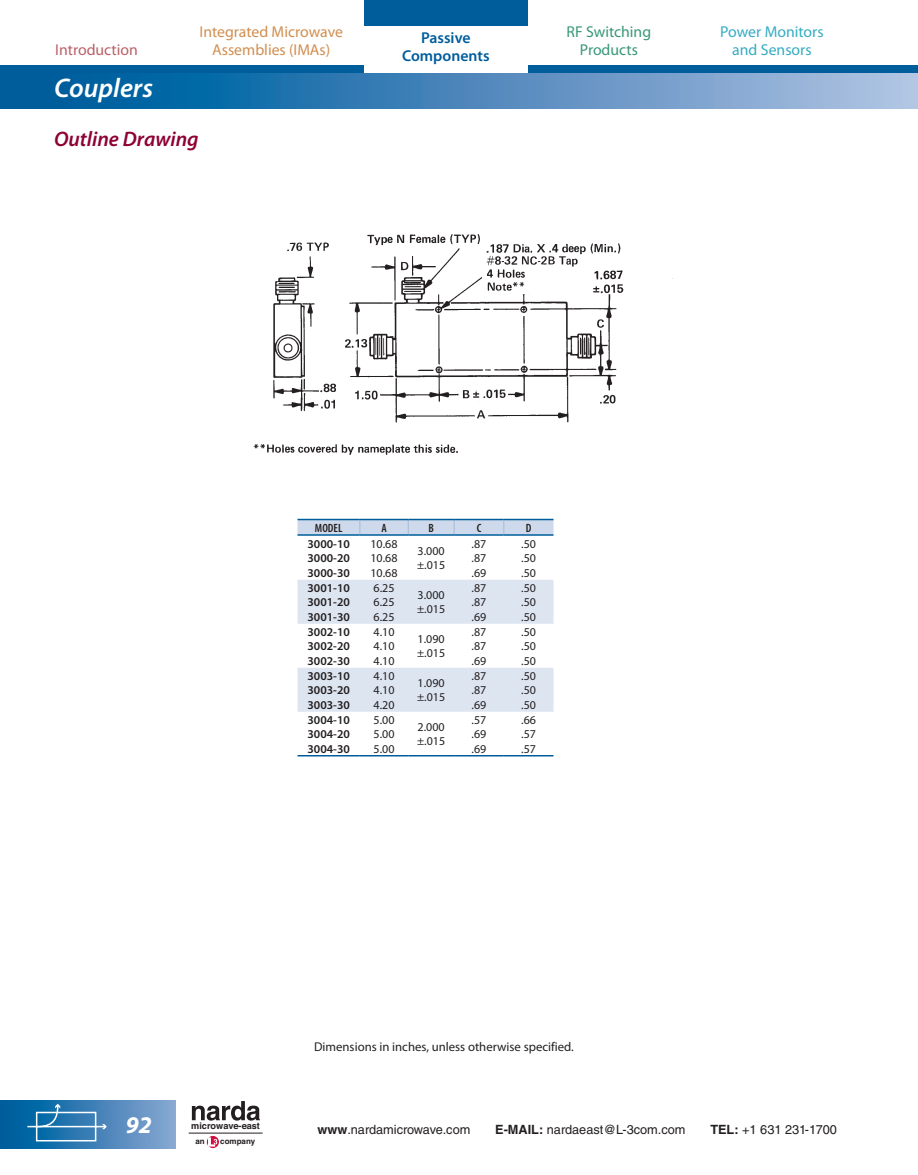
<style>
.page{position:relative;width:918px;height:1175px;background:#fff}
.page>*{position:absolute;margin:0;border:0;box-sizing:border-box;transform-origin:0 0}
.t1{font:italic 600 27px "Myriad Pro";color:#fff}
.t2{font:italic 700 24px "Myriad Pro";color:#fff}
.ST1-SubTitles1col{font:italic 600 21px "Myriad Pro";color:#8d0233}
.t3{font:15.75px/18px "Myriad Pro";color:#d28e50;text-align:center}
.t4{font:15.75px/18px "Myriad Pro";color:#34acc2;text-align:center}
.t5{font:15.75px "Myriad Pro";color:#389779}
.t6{font:600 15.75px/18px "Myriad Pro";color:#005d9c;text-align:center}
.t7{font:15.75px "Myriad Pro";color:#b96068}
.t8{font:12.75px "Helvetica LT Std";color:#231f20}
.NC-NotesCentered{font:12.75px "Myriad Pro";color:#231f20}
.TT8-TableText{font:12px/14.2px "Myriad Pro";color:#231f20;text-align:justify}
.TT8-TableText-2{font:600 12px/14.2px "Myriad Pro";color:#231f20;text-align:justify}
.TH8-TableHead{font:600 condensed 12px "Myriad Pro";color:#231f20}
.t9{font:700 9.15px "Helvetica";color:#231f20}
.t10{font:700 7.95px "Helvetica";color:#231f20}
.s1{font-weight:700}
</style>
<div class="page">
<svg style="left:0;top:73px;width:918px;height:35px;background:#4a88bb"></svg>
<div style="left:0;top:66px;width:918px;height:7px;background:#005d9c"></div>
<div style="left:0;top:1100px;width:176px;height:48px;background:linear-gradient(to right,#00589a,#88a5d1)"></div>
<hr style="left:189px;top:1132px;width:74px;height:1px;background:#231f20">
<svg style="left:192px;top:1101px;width:68px;height:19px"></svg>
<svg style="left:207px;top:1135px;width:12px;height:13px"></svg>
<svg style="left:208px;top:1137px;width:9px;height:9px"></svg>
<svg style="left:27px;top:1103px;width:80px;height:38px;background:#3f86b9"></svg>
<div style="left:364px;top:13px;width:163px;height:60px;background:#fff"></div>
<div style="left:364px;top:0;width:163px;height:26px;background:#005d9c"></div>
<img style="left:253px;top:234px;width:420px;height:221px">
<svg style="left:298px;top:711px;width:256px;height:1px"></svg>
<svg style="left:298px;top:580px;width:256px;height:131px"></svg>
<hr style="left:360px;top:534px;width:48px;height:2px;background:#005d9c">
<hr style="left:408px;top:534px;width:46px;height:2px;background:#005d9c">
<hr style="left:454px;top:534px;width:50px;height:2px;background:#005d9c">
<hr style="left:298px;top:534px;width:62px;height:2px;background:#005d9c">
<hr style="left:298px;top:755px;width:62px;height:1px;background:#005d9c">
<hr style="left:360px;top:755px;width:48px;height:1px;background:#005d9c">
<hr style="left:408px;top:755px;width:46px;height:1px;background:#005d9c">
<hr style="left:454px;top:755px;width:50px;height:1px;background:#005d9c">
<hr style="left:504px;top:755px;width:50px;height:1px;background:#005d9c">
<hr style="left:504px;top:534px;width:50px;height:2px;background:#005d9c">
<svg style="left:298px;top:519px;width:256px;height:16px;background:#b3c9e0"></svg>
<h3 class="t3" style="left:199px;top:22px;width:145px">Integrated Microwave<br>Assemblies (IMAs)</h3>
<h3 class="t5" style="left:567px;top:22px;width:86px">RF Switching</h3>
<h3 class="t6" style="left:402px;top:28px;width:89px">Passive<br>Components</h3>
<h3 class="t7" style="left:55px;top:40px;width:84px">Introduction</h3>
<h3 class="t5" style="left:580px;top:40px;width:60px">Products</h3>
<h1 class="t1" style="left:54px;top:71px;width:101px">Couplers</h1>
<p class="ST1-SubTitles1col" style="left:54px;top:125px;width:146px">Outline Drawing</p>
<h3 class="t4" style="left:720px;top:22px;width:105px">Power Monitors and Sensors</h3>
<p class="TH8-TableHead" style="left:315px;top:520px;width:29px">MODEL</p>
<p class="TH8-TableHead" style="left:381px;top:520px;width:7px">A</p>
<p class="TH8-TableHead" style="left:428px;top:520px;width:7px">B</p>
<p class="TH8-TableHead" style="left:477px;top:520px;width:6px">C</p>
<p class="TH8-TableHead" style="left:526px;top:520px;width:7px">D</p>
<p class="TT8-TableText-2" style="left:308px;top:536px;width:44px">3000-10<br>3000-20<br>3000-30</p>
<p class="TT8-TableText" style="left:371px;top:536px;width:29px">10.68<br>10.68<br>10.68</p>
<p class="TT8-TableText" style="left:417px;top:544px;width:30px">3.000 ±.015</p>
<p class="TT8-TableText" style="left:472px;top:536px;width:16px">.87 .87 .69</p>
<p class="TT8-TableText" style="left:521px;top:536px;width:16px">.50 .50 .50</p>
<p class="TT8-TableText-2" style="left:308px;top:580px;width:44px">3001-10<br>3001-20<br>3001-30</p>
<p class="TT8-TableText" style="left:374px;top:580px;width:22px">6.25<br>6.25<br>6.25</p>
<p class="TT8-TableText" style="left:417px;top:588px;width:30px">3.000 ±.015</p>
<p class="TT8-TableText" style="left:472px;top:580px;width:16px">.87 .87 .69</p>
<p class="TT8-TableText" style="left:521px;top:580px;width:16px">.50 .50 .50</p>
<p class="TT8-TableText-2" style="left:308px;top:624px;width:44px">3002-10<br>3002-20<br>3002-30</p>
<p class="TT8-TableText" style="left:374px;top:624px;width:22px">4.10<br>4.10<br>4.10</p>
<p class="TT8-TableText" style="left:417px;top:632px;width:30px">1.090 ±.015</p>
<p class="TT8-TableText" style="left:472px;top:624px;width:16px">.87 .87 .69</p>
<p class="TT8-TableText" style="left:521px;top:624px;width:16px">.50 .50 .50</p>
<p class="TT8-TableText-2" style="left:308px;top:668px;width:44px">3003-10<br>3003-20<br>3003-30</p>
<p class="TT8-TableText" style="left:374px;top:668px;width:22px">4.10<br>4.10<br>4.20</p>
<p class="TT8-TableText" style="left:417px;top:675px;width:30px">1.090 ±.015</p>
<p class="TT8-TableText" style="left:472px;top:668px;width:16px">.87 .87 .69</p>
<p class="TT8-TableText" style="left:521px;top:668px;width:16px">.50 .50 .50</p>
<p class="TT8-TableText-2" style="left:308px;top:712px;width:44px">3004-10<br>3004-20<br>3004-30</p>
<p class="TT8-TableText" style="left:374px;top:712px;width:22px">5.00<br>5.00<br>5.00</p>
<p class="TT8-TableText" style="left:417px;top:719px;width:30px">2.000 ±.015</p>
<p class="TT8-TableText" style="left:472px;top:712px;width:16px">.57 .69 .69</p>
<p class="TT8-TableText" style="left:521px;top:712px;width:16px">.66 .57 .57</p>
<p class="NC-NotesCentered" style="left:314px;top:1039px;width:261px">Dimensions in inches, unless otherwise specified.</p>
<h2 class="t2" style="left:126px;top:1109px;width:27px">92</h2>
<p class="t9" style="left:191px;top:1118px;width:70px">microwave-east</p>
<p class="t10" style="left:195px;top:1135px;width:11px">an</p>
<p class="t10" style="left:220px;top:1135px;width:37px">company</p>
<p class="t8" style="left:318px;top:1122px;width:154px"><span class="s1">www</span>.nardamicrowave.com</p>
<p class="t8" style="left:495px;top:1122px;width:192px"><span class="s1">E-MAIL:</span> nardaeast@L-3com.com</p>
<p class="t8" style="left:710px;top:1122px;width:128px"><span class="s1">TEL:</span> +1 631 231-1700</p>
</div>
